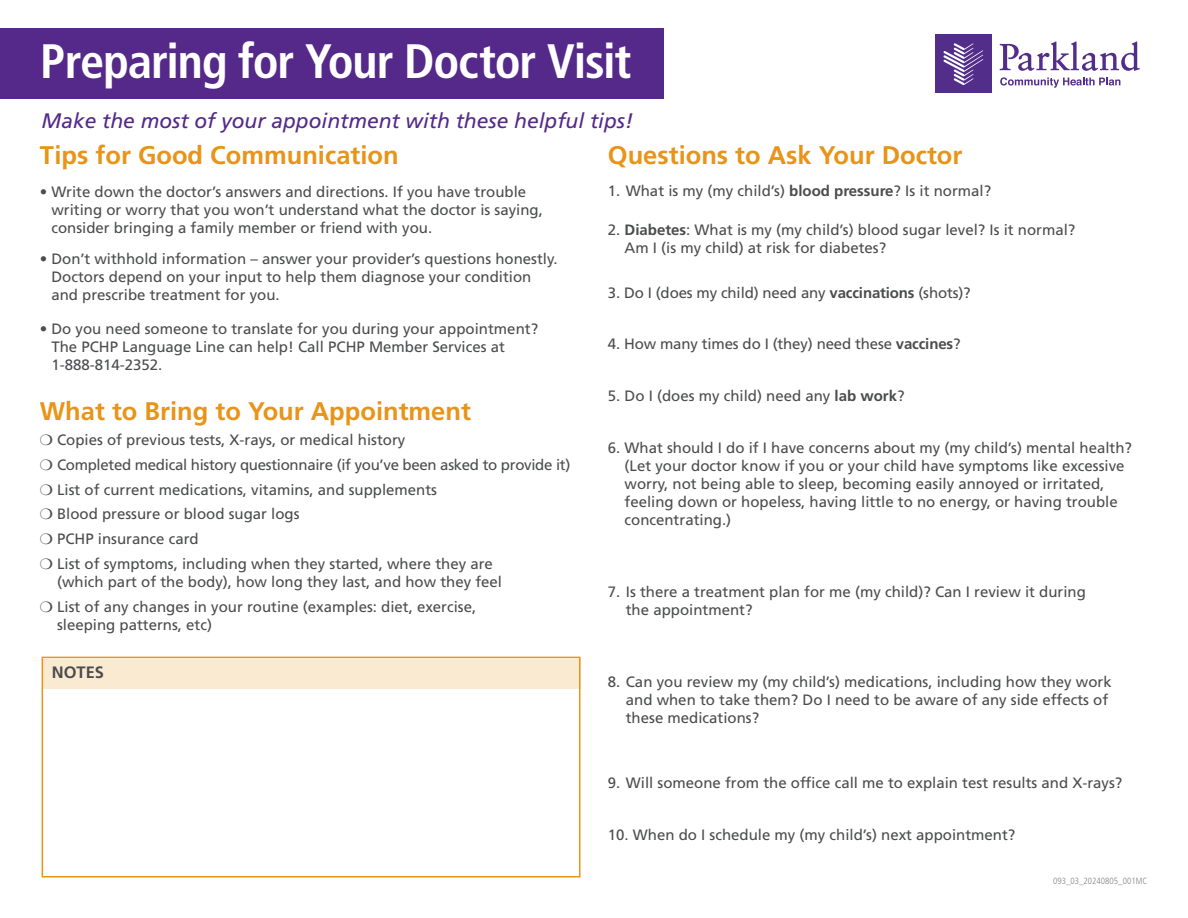
<style>
.page{position:relative;width:1188px;height:918px;background:#fff}
.page>*{position:absolute;margin:0;border:0;box-sizing:border-box;transform-origin:0 0}
.t1{font:700 condensed 48.3px "Frutiger LT Std";letter-spacing:-.025em;color:#fff}
.t2{font:700 25.5px "Frutiger LT Std";color:#e89418}
.t3{font:italic 21px "Frutiger LT Std";color:#542989}
.t4{font:700 16.5px "Frutiger LT Std";color:#4b4c4d}
.t5{font:15px/18px "Frutiger LT Std";color:#4b4c4d}
.t6{font:15px "Frutiger LT Std";letter-spacing:-.02em;color:#4b4c4d}
.t7{font:300 condensed 9px "Frutiger LT Std";color:#808285}
.s1{font-weight:700}
</style>
<div class="page">
<div style="left:42px;top:657px;width:538px;height:221px;border:2px solid #e89418"></div>
<div style="left:42px;top:659px;width:538px;height:29px;background:#faead1"></div>
<div style="left:935px;top:34px;width:56px;height:59px;background:#532d8a"></div>
<svg style="left:943px;top:43px;width:40px;height:42px"></svg>
<svg style="left:1000px;top:41px;width:140px;height:30px"></svg>
<svg style="left:1000px;top:77px;width:120px;height:11px"></svg>
<div style="left:0;top:28px;width:663px;height:71px;background:#542989"></div>
<p class="t1" style="left:40px;top:33px;width:593px">Preparing for Your Doctor Visit</p>
<p class="t3" style="left:42px;top:109px;width:593px">Make the most of your appointment with these helpful tips!</p>
<p class="t2" style="left:40px;top:140px;width:360px">Tips for Good Communication</p>
<p class="t5" style="left:51px;top:183px;width:493px;text-indent:-12px">• Write down the doctor’s answers and directions. If you have trouble writing or worry that you won’t understand what the doctor is saying, consider bringing a family member or friend with you.</p>
<p class="t5" style="left:51px;top:250px;width:508px;text-indent:-12px">• Don’t withhold information – answer your provider’s questions honestly.<br>Doctors depend on your input to help them diagnose your condition and prescribe treatment for you.</p>
<p class="t5" style="left:51px;top:319px;width:488px;text-indent:-12px">• Do you need someone to translate for you during your appointment?<br>The PCHP Language Line can help! Call PCHP Member Services at<br>1-888-814-2352.</p>
<p class="t2" style="left:40px;top:397px;width:433px">What to Bring to Your Appointment</p>
<p class="t5" style="left:57px;top:431px;width:350px">Copies of previous tests, X-rays, or medical history</p>
<p class="t6" style="left:57px;top:456px;width:515px">Completed medical history questionnaire (if you’ve been asked to provide it)</p>
<p class="t5" style="left:57px;top:481px;width:382px">List of current medications, vitamins, and supplements</p>
<p class="t5" style="left:57px;top:505px;width:244px">Blood pressure or blood sugar logs</p>
<p class="t5" style="left:57px;top:530px;width:143px">PCHP insurance card</p>
<p class="t5" style="left:57px;top:555px;width:447px">List of symptoms, including when they started, where they are (which part of the body), how long they last, and how they feel</p>
<p class="t5" style="left:57px;top:598px;width:421px">List of any changes in your routine (examples: diet, exercise, sleeping patterns, etc)</p>
<p class="t4" style="left:52px;top:663px;width:54px">NOTES</p>
<p class="t2" style="left:608px;top:140px;width:356px">Questions to Ask Your Doctor</p>
<p class="t5" style="left:608px;top:182px;width:385px">1. What is my (my child’s) <span class="s1">blood pressure</span>? Is it normal?</p>
<p class="t5" style="left:625px;top:220px;width:452px;text-indent:-17px">2. <span class="s1">Diabetes</span>: What is my (my child’s) blood sugar level? Is it normal?<br>Am I (is my child) at risk for diabetes?</p>
<p class="t5" style="left:608px;top:283px;width:364px">3. Do I (does my child) need any <span class="s1">vaccinations</span> (shots)?</p>
<p class="t5" style="left:608px;top:335px;width:354px">4. How many times do I (they) need these <span class="s1">vaccines</span>?</p>
<p class="t5" style="left:608px;top:387px;width:298px">5. Do I (does my child) need any <span class="s1">lab work</span>?</p>
<p class="t5" style="left:625px;top:439px;width:509px;text-indent:-17px">6. What should I do if I have concerns about my (my child’s) mental health? (Let your doctor know if you or your child have symptoms like excessive worry, not being able to sleep, becoming easily annoyed or irritated, feeling down or hopeless, having little to no energy, or having trouble concentrating.)</p>
<p class="t5" style="left:626px;top:583px;width:462px;text-indent:-18px">7. Is there a treatment plan for me (my child)? Can I review it during the appointment?</p>
<p class="t5" style="left:626px;top:673px;width:487px;text-indent:-18px">8. Can you review my (my child’s) medications, including how they work and when to take them? Do I need to be aware of any side effects of these medications?</p>
<p class="t5" style="left:608px;top:774px;width:516px">9. Will someone from the office call me to explain test results and X-rays?</p>
<p class="t5" style="left:608px;top:826px;width:409px">10. When do I schedule my (my child’s) next appointment?</p>
<p class="t7" style="left:1053px;top:876px;width:96px">093_03_20240805_001MC</p>
</div>
